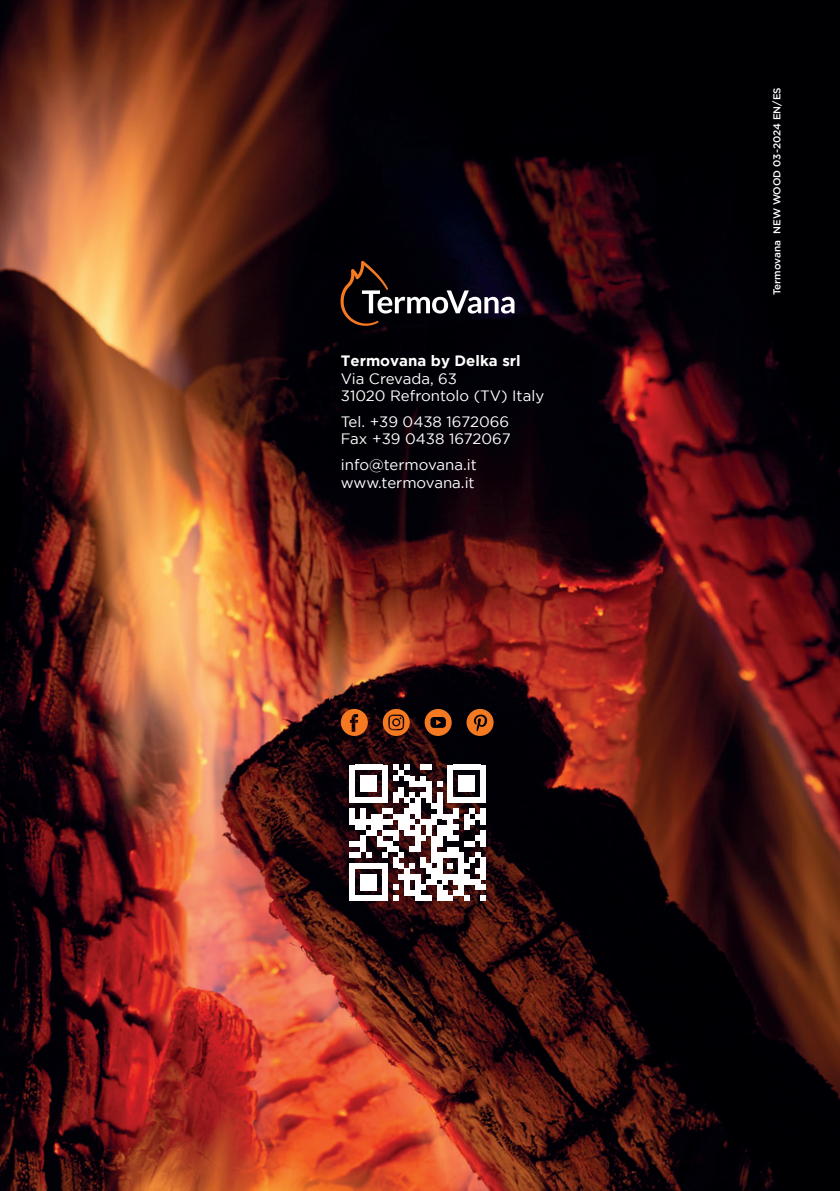
<style>
.page{position:relative;width:840px;height:1191px;background:#fff}
.page>*{position:absolute;margin:0;border:0;box-sizing:border-box;transform-origin:0 0}
.t1{font:15px/17.4px "Gotham";color:#fff}
.t2{font:700 15px "Gotham";color:#fff}
.t3{font:500 10px "Gotham";color:#fff}
</style>
<div class="page">
<img style="left:0;top:0;width:839px;height:1191px">
<svg style="left:340px;top:261px;width:174px;height:65px;background:#272228"></svg>
<svg style="left:340px;top:709px;width:27px;height:27px"></svg>
<svg style="left:382px;top:709px;width:27px;height:27px"></svg>
<svg style="left:424px;top:709px;width:27px;height:27px"></svg>
<svg style="left:466px;top:709px;width:27px;height:27px"></svg>
<div style="left:349px;top:764px;width:6px;height:33px;background:#fff"></div>
<div style="left:360px;top:775px;width:5px;height:17px;background:#fff"></div>
<div style="left:365px;top:775px;width:6px;height:17px;background:#fff"></div>
<div style="left:371px;top:775px;width:5px;height:17px;background:#fff"></div>
<svg style="left:355px;top:764px;width:27px;height:6px"></svg>
<div style="left:382px;top:764px;width:5px;height:33px;background:#fff"></div>
<div style="left:398px;top:786px;width:6px;height:11px;background:#fff"></div>
<svg style="left:393px;top:764px;width:16px;height:17px"></svg>
<div style="left:409px;top:775px;width:6px;height:11px;background:#fff"></div>
<svg style="left:415px;top:781px;width:5px;height:5px"></svg>
<div style="left:420px;top:775px;width:5px;height:11px;background:#fff"></div>
<svg style="left:420px;top:764px;width:11px;height:6px"></svg>
<div style="left:425px;top:781px;width:6px;height:16px;background:#fff"></div>
<svg style="left:436px;top:781px;width:6px;height:5px"></svg>
<div style="left:447px;top:764px;width:6px;height:33px;background:#fff"></div>
<div style="left:458px;top:775px;width:6px;height:17px;background:#fff"></div>
<div style="left:464px;top:775px;width:5px;height:17px;background:#fff"></div>
<div style="left:469px;top:775px;width:6px;height:17px;background:#fff"></div>
<svg style="left:453px;top:764px;width:27px;height:6px"></svg>
<div style="left:480px;top:764px;width:5px;height:33px;background:#fff"></div>
<svg style="left:349px;top:792px;width:136px;height:109px"></svg>
<p class="t2" style="left:340px;top:352px;width:181px">Termovana by Delka srl</p>
<p class="t1" style="left:340px;top:369px;width:205px">Via Crevada, 63<br>31020 Refrontolo (TV) Italy</p>
<p class="t1" style="left:340px;top:413px;width:171px">Tel. +39 0438 1672066<br>Fax +39 0438 1672067</p>
<p class="t1" style="left:340px;top:456px;width:137px">info@termovana.it www.termovana.it</p>
<p class="t3" style="left:770px;top:295px;width:209px;rotate:-90deg">Termovana NEW WOOD 03-2024 EN/ES</p>
</div>
